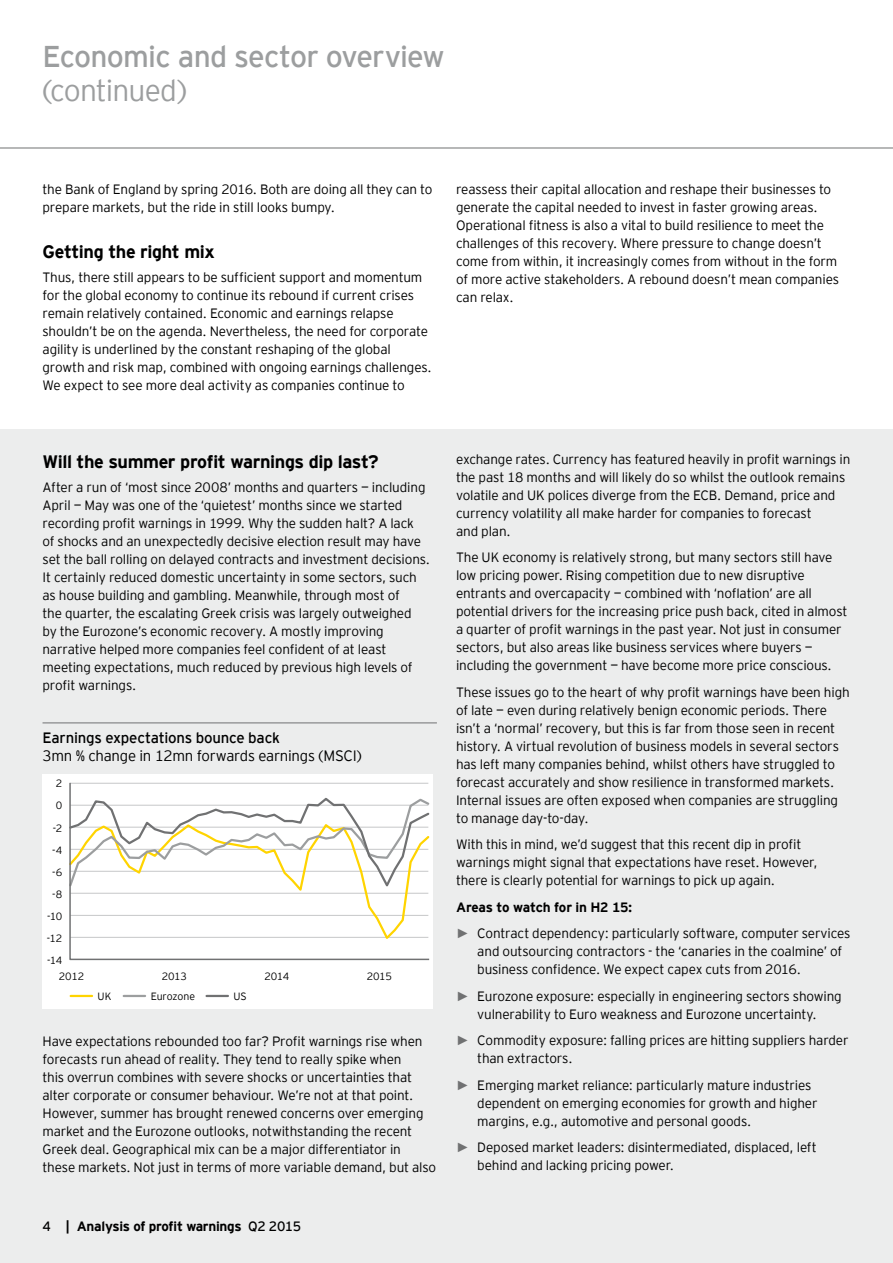
<style>
.page{position:relative;width:893px;height:1263px;background:#fff}
.page>*{position:absolute;margin:0;border:0;box-sizing:border-box;transform-origin:0 0}
.t1{font:30px "EY Interstate";letter-spacing:-.03em;color:#9c9e9f}
.t2{font:300 30px "EY Interstate";letter-spacing:-.03em;color:#9c9e9f}
.t3{font:700 18px "EY Interstate";letter-spacing:-.025em;color:#000}
.t4{font:300 15px "EY Interstate";letter-spacing:-.02em;color:#000}
.t5{font:15px "EY Interstate";letter-spacing:-.015em;color:#000}
.t6{font:300 13.5px/18px "EY Interstate";letter-spacing:-.015em;color:#000}
.t7{font:700 13.5px "EY Interstate";letter-spacing:-.02em;color:#000}
.t8{font:300 10.5px "EY Interstate";letter-spacing:-.015em;color:#000}
.s1{font-weight:400}
.s2{font-weight:700}
.s3{font-family:"Arial";font-weight:700;color:#707172}
</style>
<div class="page">
<div style="left:0;top:429px;width:893px;height:834px;background:#eceded"></div>
<hr style="left:0;top:148px;width:893px;height:1px;background:#707172">
<hr style="left:43px;top:722px;width:394px;height:1px;background:#707172">
<div style="left:43px;top:774px;width:390px;height:234px;background:#fff"></div>
<hr style="left:71px;top:995px;width:21px;height:2px;background:#ffd400">
<hr style="left:124px;top:995px;width:21px;height:2px;background:#9c9e9f">
<hr style="left:207px;top:995px;width:21px;height:2px;background:#707172">
<svg style="left:69px;top:782px;width:361px;height:179px"></svg>
<h1 class="t1" style="left:43px;top:35px;width:404px">Economic and sector overview</h1>
<h1 class="t2" style="left:43px;top:69px;width:146px">(continued)</h1>
<p class="t6" style="left:43px;top:180px;width:391px">the Bank of England by spring 2016. Both are doing all they can to prepare markets, but the ride in still looks bumpy.</p>
<h2 class="t3" style="left:43px;top:238px;width:174px">Getting the right mix</h2>
<p class="t6" style="left:43px;top:267px;width:391px">Thus, there still appears to be sufficient support and momentum for the global economy to continue its rebound if current crises remain relatively contained. Economic and earnings relapse shouldn’t be on the agenda. Nevertheless, the need for corporate agility is underlined by the constant reshaping of the global growth and risk map, combined with ongoing earnings challenges.<br>We expect to see more deal activity as companies continue to</p>
<p class="t6" style="left:456px;top:180px;width:385px">reassess their capital allocation and reshape their businesses to generate the capital needed to invest in faster growing areas.<br>Operational fitness is also a vital to build resilience to meet the challenges of this recovery. Where pressure to change doesn’t come from within, it increasingly comes from without in the form of more active stakeholders. A rebound doesn’t mean companies can relax.</p>
<h2 class="t3" style="left:43px;top:448px;width:338px">Will the summer profit warnings dip last?</h2>
<p class="t6" style="left:43px;top:477px;width:389px">After a run of ‘most since 2008’ months and quarters — including April — May was one of the ‘quietest’ months since we started recording profit warnings in 1999. Why the sudden halt? A lack<br>of shocks and an unexpectedly decisive election result may have set the ball rolling on delayed contracts and investment decisions.<br>It certainly reduced domestic uncertainty in some sectors, such as house building and gambling. Meanwhile, through most of<br>the quarter, the escalating Greek crisis was largely outweighed<br>by the Eurozone’s economic recovery. A mostly improving narrative helped more companies feel confident of at least meeting expectations, much reduced by previous high levels of profit warnings.</p>
<p class="t5" style="left:43px;top:727px;width:239px">Earnings expectations bounce back</p>
<p class="t4" style="left:43px;top:745px;width:321px">3mn % change in 12mn forwards earnings (MSCI)</p>
<p class="t8" style="left:56px;top:776px;width:8px">2</p>
<p class="t8" style="left:56px;top:798px;width:8px">0</p>
<p class="t8" style="left:53px;top:820px;width:11px">-2</p>
<p class="t8" style="left:52px;top:842px;width:11px">-4</p>
<p class="t8" style="left:52px;top:864px;width:12px">-6</p>
<p class="t8" style="left:52px;top:886px;width:11px">-8</p>
<p class="t8" style="left:47px;top:908px;width:17px">-10</p>
<p class="t8" style="left:47px;top:930px;width:17px">-12</p>
<p class="t8" style="left:47px;top:952px;width:17px">-14</p>
<p class="t8" style="left:59px;top:969px;width:27px">2012</p>
<p class="t8" style="left:162px;top:969px;width:27px">2013</p>
<p class="t8" style="left:264px;top:969px;width:26px">2014</p>
<p class="t8" style="left:367px;top:969px;width:27px">2015</p>
<p class="t8" style="left:98px;top:989px;width:15px">UK</p>
<p class="t8" style="left:151px;top:989px;width:46px">Eurozone</p>
<p class="t8" style="left:234px;top:989px;width:15px">US</p>
<p class="t6" style="left:43px;top:1031px;width:395px">Have expectations rebounded too far? Profit warnings rise when forecasts run ahead of reality. They tend to really spike when<br>this overrun combines with severe shocks or uncertainties that alter corporate or consumer behaviour. We’re not at that point.<br>However, summer has brought renewed concerns over emerging market and the Eurozone outlooks, notwithstanding the recent Greek deal. Geographical mix can be a major differentiator in these markets. Not just in terms of more variable demand, but also</p>
<p class="t7" style="left:43px;top:1217px;width:260px"><span class="s1">4</span> | Analysis of profit warnings <span class="s1">Q2 2015</span></p>
<p class="t6" style="left:456px;top:449px;width:396px">exchange rates. Currency has featured heavily in profit warnings in the past 18 months and will likely do so whilst the outlook remains volatile and UK polices diverge from the ECB. Demand, price and currency volatility all make harder for companies to forecast<br>and plan.</p>
<p class="t6" style="left:456px;top:548px;width:393px">The UK economy is relatively strong, but many sectors still have low pricing power. Rising competition due to new disruptive entrants and overcapacity — combined with ‘noflation’ are all potential drivers for the increasing price push back, cited in almost a quarter of profit warnings in the past year. Not just in consumer sectors, but also areas like business services where buyers — including the government — have become more price conscious.</p>
<p class="t6" style="left:456px;top:682px;width:395px">These issues go to the heart of why profit warnings have been high of late — even during relatively benign economic periods. There isn’t a ‘normal’ recovery, but this is far from those seen in recent history. A virtual revolution of business models in several sectors has left many companies behind, whilst others have struggled to forecast accurately and show resilience in transformed markets.<br>Internal issues are often exposed when companies are struggling to manage day-to-day.</p>
<p class="t6" style="left:456px;top:835px;width:363px">With this in mind, we’d suggest that this recent dip in profit warnings might signal that expectations have reset. However, there is clearly potential for warnings to pick up again.</p>
<p class="t6" style="left:456px;top:893px;width:396px;line-height:26.5px"><span class="s2">Areas to watch for in H2 15:<br></span><span class="s3">►</span> Contract dependency: particularly software, computer services</p>
<p class="t6" style="left:477px;top:942px;width:366px">and outsourcing contractors - the ‘canaries in the coalmine’ of business confidence. We expect capex cuts from 2016.</p>
<p class="t6" style="left:456px;top:986px;width:387px;text-align:center"><span class="s3">►</span> Eurozone exposure: especially in engineering sectors showing vulnerability to Euro weakness and Eurozone uncertainty.</p>
<p class="t6" style="left:477px;top:1031px;width:373px;text-indent:-21px"><span class="s3">►</span> Commodity exposure: falling prices are hitting suppliers harder than extractors.</p>
<p class="t6" style="left:477px;top:1075px;width:342px;text-indent:-21px"><span class="s3">►</span> Emerging market reliance: particularly mature industries dependent on emerging economies for growth and higher margins, e.g., automotive and personal goods.</p>
<p class="t6" style="left:477px;top:1138px;width:341px;text-indent:-21px"><span class="s3">►</span> Deposed market leaders: disintermediated, displaced, left behind and lacking pricing power.</p>
</div>
